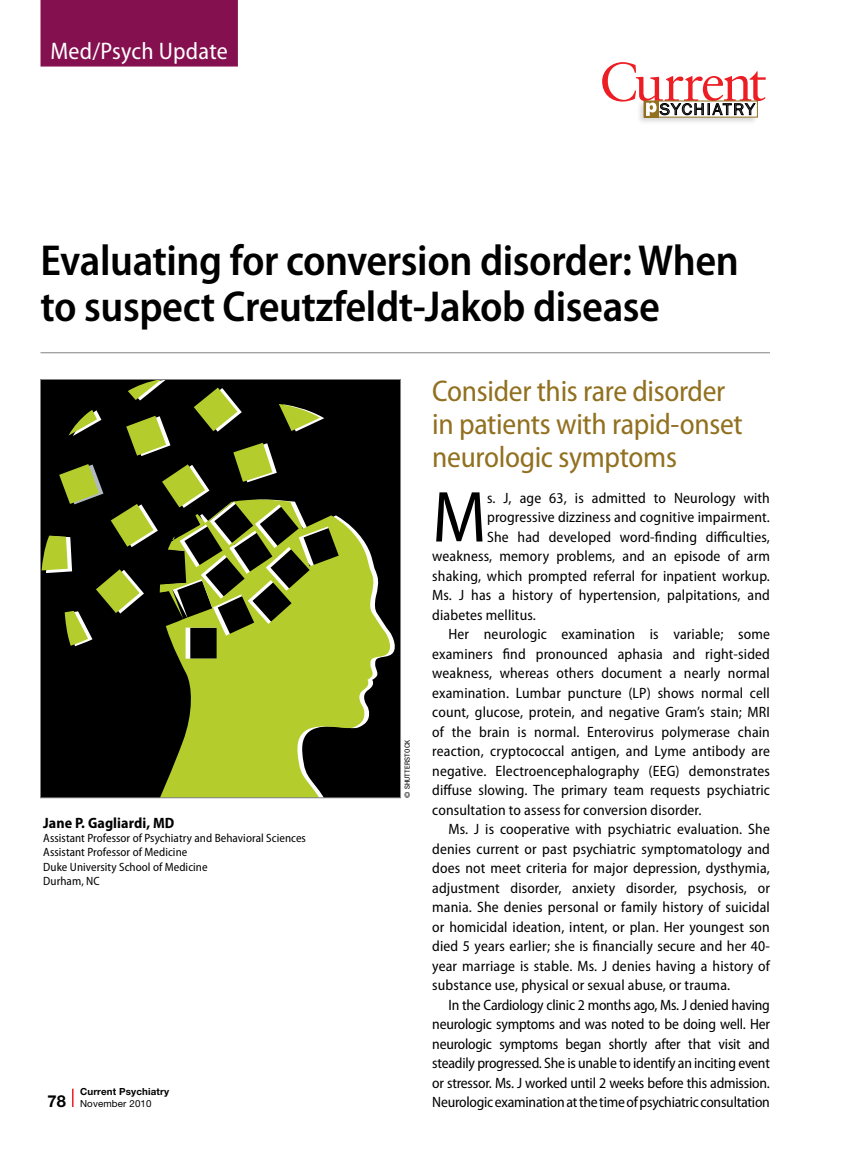
<style>
.page{position:relative;width:851px;height:1161px;background:#fff}
.page>*{position:absolute;margin:0;border:0;box-sizing:border-box;transform-origin:0 0}
.Case_Study_Drop_Cap{font:semi-condensed 72.9px "Myriad Pro";color:#000}
.Article_Title{font:600 semi-condensed 43.5px/46.5px "Myriad Pro";letter-spacing:-.01em;color:#000}
.DEK{font:semi-condensed 30px/33px "Myriad Pro";letter-spacing:-.01em;color:#91701f}
.t1{font:semi-condensed 24px "Myriad Pro";letter-spacing:.01em;color:#fff}
.t2{font:700 16.5px "Helvetica Neue LT Std";color:#000}
.Case_Study_2{font:semi-condensed 15px/19.5px "Myriad Pro";letter-spacing:.01em;color:#000;text-align:justify}
.Case_Study_Drop_Cap-2{font:semi-condensed 15px "Myriad Pro";letter-spacing:.01em;color:#000}
.Author_Name{font:700 semi-condensed 15px "Myriad Pro";letter-spacing:.005em;color:#000}
.Author_Af{font:semi-condensed 12px "Myriad Pro";letter-spacing:.005em;color:#000}
.t3{font:700 9.75px "Helvetica Neue LT Std";letter-spacing:.015em;color:#000}
.t4{font:9.75px "Helvetica Neue LT Std";letter-spacing:.015em;color:#000}
.t5{font:condensed 7.05px "Helvetica Neue LT Std";letter-spacing:.02em;color:#000;scale:1.11 1}
</style>
<div class="page">
<svg style="left:72px;top:1089px;width:2px;height:18px"></svg>
<div style="left:40px;top:0;width:198px;height:67px;background:#85104f"></div>
<hr style="left:40px;top:353px;width:730px;height:1px;background:#808285">
<div style="left:636px;top:99px;width:122px;height:26px;background:#000;opacity:.15"></div>
<div style="left:644px;top:101px;width:113px;height:16px;background:#d5c8a9"></div>
<div style="left:644px;top:101px;width:14px;height:16px;background:#91701f"></div>
<svg style="left:602px;top:62px;width:163px;height:54px"></svg>
<div style="left:42px;top:381px;width:356px;height:415px;background:#000"></div>
<svg style="left:159px;top:500px;width:236px;height:296px;background:#778426"></svg>
<svg style="left:126px;top:416px;width:44px;height:40px;background:#7c8831"></svg>
<svg style="left:194px;top:388px;width:48px;height:44px;background:#68722a"></svg>
<svg style="left:233px;top:443px;width:44px;height:39px;background:#7f8b32"></svg>
<svg style="left:42px;top:464px;width:167px;height:182px;background:#353a17"></svg>
<svg style="left:69px;top:410px;width:32px;height:26px"></svg>
<svg style="left:128px;top:381px;width:38px;height:19px"></svg>
<svg style="left:279px;top:404px;width:45px;height:28px"></svg>
<div style="left:40px;top:379px;width:360px;height:419px;border:1px solid #808285"></div>
<p class="t1" style="left:50px;top:36px;width:179px">Med/Psych Update</p>
<p class="Article_Title" style="left:40px;top:236px;width:699px">Evaluating for conversion disorder: When to suspect Creutzfeldt-Jakob disease</p>
<p class="Author_Name" style="left:43px;top:813px;width:133px">Jane P. Gagliardi, MD</p>
<p class="Author_Af" style="left:43px;top:831px;width:264px">Assistant Professor of Psychiatry and Behavioral Sciences</p>
<p class="Author_Af" style="left:43px;top:845px;width:146px">Assistant Professor of Medicine</p>
<p class="Author_Af" style="left:43px;top:859px;width:166px">Duke University School of Medicine</p>
<p class="Author_Af" style="left:43px;top:873px;width:58px">Durham, NC</p>
<p class="t3" style="left:80px;top:1085px;width:90px">Current Psychiatry</p>
<p class="t2" style="left:47px;top:1091px;width:20px">78</p>
<p class="t4" style="left:80px;top:1098px;width:73px">November 2010</p>
<p class="t5" style="left:403px;top:798px;width:53px;rotate:-90deg">© SHUTTERSTOCK</p>
<p class="DEK" style="left:432px;top:374px;width:312px">Consider this rare disorder in patients with rapid-onset neurologic symptoms</p>
<p class="Case_Study_Drop_Cap" style="left:432px;top:472px;width:56px">M</p>
<p class="Case_Study_Drop_Cap-2" style="left:487px;top:488px;width:284px">s. J, age 63, is admitted to Neurology with</p>
<p class="Case_Study_Drop_Cap-2" style="left:487px;top:508px;width:284px">progressive dizziness and cognitive impairment.</p>
<p class="Case_Study_Drop_Cap-2" style="left:487px;top:527px;width:284px">She had developed word-finding difficulties,</p>
<p class="Case_Study_Drop_Cap-2" style="left:432px;top:547px;width:339px">weakness, memory problems, and an episode of arm</p>
<p class="Case_Study_Drop_Cap-2" style="left:432px;top:566px;width:339px">shaking, which prompted referral for inpatient workup.</p>
<p class="Case_Study_Drop_Cap-2" style="left:432px;top:586px;width:339px">Ms. J has a history of hypertension, palpitations, and</p>
<p class="Case_Study_Drop_Cap-2" style="left:432px;top:605px;width:105px">diabetes mellitus.</p>
<p class="Case_Study_2" style="left:432px;top:624px;width:339px;text-indent:16px">Her neurologic examination is variable; some examiners find pronounced aphasia and right-sided weakness, whereas others document a nearly normal examination. Lumbar puncture (LP) shows normal cell count, glucose, protein, and negative Gram’s stain; MRI of the brain is normal. Enterovirus polymerase chain reaction, cryptococcal antigen, and Lyme antibody are negative. Electroencephalography (EEG) demonstrates diffuse slowing. The primary team requests psychiatric consultation to assess for conversion disorder.</p>
<p class="Case_Study_2" style="left:432px;top:819px;width:339px;text-indent:16px">Ms. J is cooperative with psychiatric evaluation. She denies current or past psychiatric symptomatology and does not meet criteria for major depression, dysthymia, adjustment disorder, anxiety disorder, psychosis, or mania. She denies personal or family history of suicidal or homicidal ideation, intent, or plan. Her youngest son died 5 years earlier; she is financially secure and her 40- year marriage is stable. Ms. J denies having a history of substance use, physical or sexual abuse, or trauma.</p>
<p class="Case_Study_2" style="left:432px;top:995px;width:339px;text-indent:16px">In the Cardiology clinic 2 months ago, Ms. J denied having neurologic symptoms and was noted to be doing well. Her neurologic symptoms began shortly after that visit and steadily progressed. She is unable to identify an inciting event or stressor. Ms. J worked until 2 weeks before this admission.<br>Neurologic examination at the time of psychiatric consultation</p>
</div>
